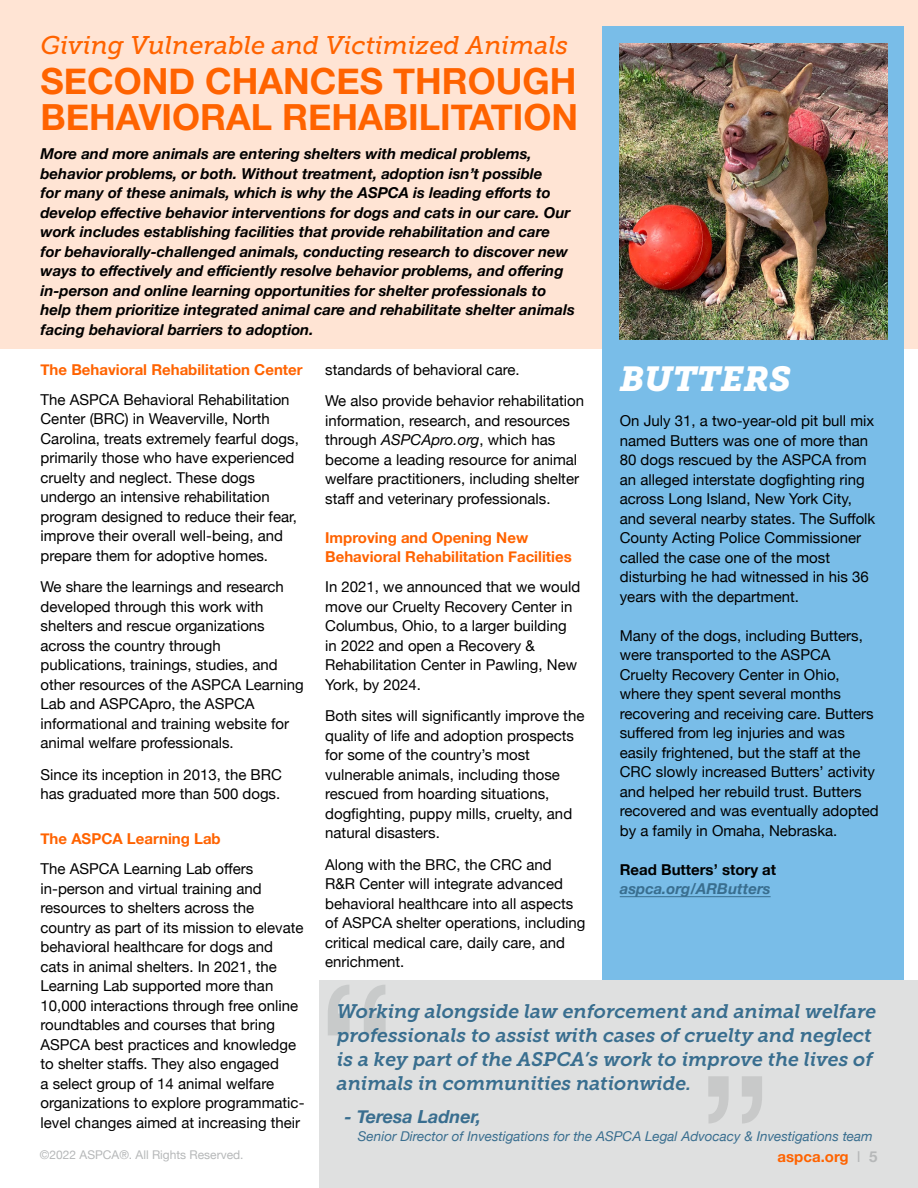
<style>
.page{position:relative;width:918px;height:1188px;background:#fff}
.page>*{position:absolute;margin:0;border:0;box-sizing:border-box;transform-origin:0 0}
.t1{font:700 36px/36px "Helvetica Neue";color:#ff6300}
.t2{font:italic 34.5px "Museo Slab 900";color:#fff}
.t3{font:italic 25.5px "Museo Slab 500";letter-spacing:-.005em;color:#ff6300}
.t4{font:italic 19.5px/24px "Museo Slab 700";color:#396e8f}
.t5{font:italic 700 18px "Helvetica Neue";color:#396e8f}
.t6{font:15px/19.5px "Helvetica Neue";color:#000}
.t7{font:italic 700 15px/19.5px "Helvetica Neue";color:#000}
.t8{font:700 15px/19.5px "Helvetica Neue";color:#ff6300}
.t9{font:700 15px "Helvetica Neue";color:#000}
.t10{font:italic 700 15px "Helvetica Neue";color:#396e8f}
.t11{font:italic 13.5px "Helvetica Neue";color:#396e8f}
.t12{font:12px "Helvetica Neue";color:#b6b8b9}
.s1{font-style:italic}
.s2{font-weight:400;color:#b6b8b9}
.s3{color:#b6b8b9}
</style>
<div class="page">
<div style="left:0;top:0;width:918px;height:349px;background:#ffe4d4"></div>
<div style="left:602px;top:26px;width:301px;height:989px;background:#79bde8"></div>
<div style="left:320px;top:981px;width:598px;height:207px;background:#dfe0e0"></div>
<hr style="left:620px;top:896px;width:151px;height:1px;background:#396e8f">
<img style="left:620px;top:43px;width:268px;height:296px">
<svg style="left:328px;top:985px;width:58px;height:50px"></svg>
<svg style="left:708px;top:1076px;width:54px;height:48px"></svg>
<h3 class="t3" style="left:40px;top:31px;width:529px">Giving Vulnerable and Victimized Animals</h3>
<h1 class="t1" style="left:40px;top:64px;width:539px">SECOND CHANCES THROUGH<br>BEHAVIORAL REHABILITATION</h1>
<p class="t7" style="left:40px;top:145px;width:536px">More and more animals are entering shelters with medical problems, behavior problems, or both. Without treatment, adoption isn’t possible<br>for many of these animals, which is why the ASPCA is leading efforts to develop effective behavior interventions for dogs and cats in our care. Our work includes establishing facilities that provide rehabilitation and care<br>for behaviorally-challenged animals, conducting research to discover new ways to effectively and efficiently resolve behavior problems, and offering in-person and online learning opportunities for shelter professionals to help them prioritize integrated animal care and rehabilitate shelter animals facing behavioral barriers to adoption.</p>
<p class="t8" style="left:40px;top:360px;width:264px">The Behavioral Rehabilitation Center</p>
<p class="t6" style="left:40px;top:391px;width:260px">The ASPCA Behavioral Rehabilitation Center (BRC) in Weaverville, North Carolina, treats extremely fearful dogs, primarily those who have experienced cruelty and neglect. These dogs undergo an intensive rehabilitation program designed to reduce their fear, improve their overall well-being, and prepare them for adoptive homes.</p>
<p class="t6" style="left:40px;top:578px;width:265px">We share the learnings and research developed through this work with shelters and rescue organizations across the country through publications, trainings, studies, and other resources of the ASPCA Learning Lab and ASPCApro, the ASPCA informational and training website for animal welfare professionals.</p>
<p class="t6" style="left:40px;top:766px;width:243px">Since its inception in 2013, the BRC has graduated more than 500 dogs.</p>
<p class="t8" style="left:40px;top:830px;width:182px">The ASPCA Learning Lab</p>
<p class="t6" style="left:40px;top:860px;width:266px">The ASPCA Learning Lab offers in-person and virtual training and resources to shelters across the country as part of its mission to elevate behavioral healthcare for dogs and cats in animal shelters. In 2021, the Learning Lab supported more than 10,000 interactions through free online roundtables and courses that bring ASPCA best practices and knowledge to shelter staffs. They also engaged<br>a select group of 14 animal welfare organizations to explore programmatic&shy;level changes aimed at increasing their</p>
<p class="t6" style="left:325px;top:354px;width:260px;line-height:31.5px">standards of behavioral care.<br>We also provide behavior rehabilitation</p>
<p class="t6" style="left:325px;top:411px;width:255px">information, research, and resources through <span class="s1">ASPCApro.org</span>, which has become a leading resource for animal welfare practitioners, including shelter staff and veterinary professionals.</p>
<p class="t8" style="left:325px;top:528px;width:248px">Improving and Opening New<br>Behavioral Rehabilitation Facilities</p>
<p class="t6" style="left:325px;top:578px;width:257px">In 2021, we announced that we would move our Cruelty Recovery Center in<br>Columbus, Ohio, to a larger building in 2022 and open a Recovery &amp;<br>Rehabilitation Center in Pawling, New<br>York, by 2024.</p>
<p class="t6" style="left:325px;top:707px;width:261px">Both sites will significantly improve the quality of life and adoption prospects for some of the country’s most vulnerable animals, including those rescued from hoarding situations, dogfighting, puppy mills, cruelty, and natural disasters.</p>
<p class="t6" style="left:325px;top:855px;width:262px">Along with the BRC, the CRC and<br>R&amp;R Center will integrate advanced behavioral healthcare into all aspects of ASPCA shelter operations, including critical medical care, daily care, and enrichment.</p>
<h2 class="t2" style="left:620px;top:359px;width:173px">BUTTERS</h2>
<p class="t6" style="left:620px;top:412px;width:257px">On July 31, a two-year-old pit bull mix named Butters was one of more than 80 dogs rescued by the ASPCA from an alleged interstate dogfighting ring across Long Island, New York City, and several nearby states. The Suffolk County Acting Police Commissioner called the case one of the most disturbing he had witnessed in his 36 years with the department.</p>
<p class="t6" style="left:620px;top:626px;width:260px">Many of the dogs, including Butters, were transported to the ASPCA Cruelty Recovery Center in Ohio, where they spent several months recovering and receiving care. Butters suffered from leg injuries and was easily frightened, but the staff at the CRC slowly increased Butters’ activity and helped her rebuild trust. Butters recovered and was eventually adopted by a family in Omaha, Nebraska.</p>
<p class="t9" style="left:620px;top:858px;width:158px">Read Butters’ story at</p>
<p class="t10" style="left:620px;top:877px;width:152px">aspca.org/ARButters</p>
<h3 class="t4" style="left:337px;top:1000px;width:541px">Working alongside law enforcement and animal welfare professionals to assist with cases of cruelty and neglect is a key part of the ASPCA’s work to improve the lives of animals in communities nationwide.</h3>
<p class="t5" style="left:344px;top:1102px;width:138px">- Teresa Ladner,</p>
<p class="t11" style="left:358px;top:1126px;width:516px">Senior Director of Investigations for the ASPCA Legal Advocacy &amp; Investigations team</p>
<p class="t12" style="left:40px;top:1146px;width:205px">©2022 ASPCA®. All Rights Reserved.</p>
<p class="t8" style="left:778px;top:1147px;width:101px">aspca.org <span class="s2">I</span> <span class="s3">5</span></p>
</div>
